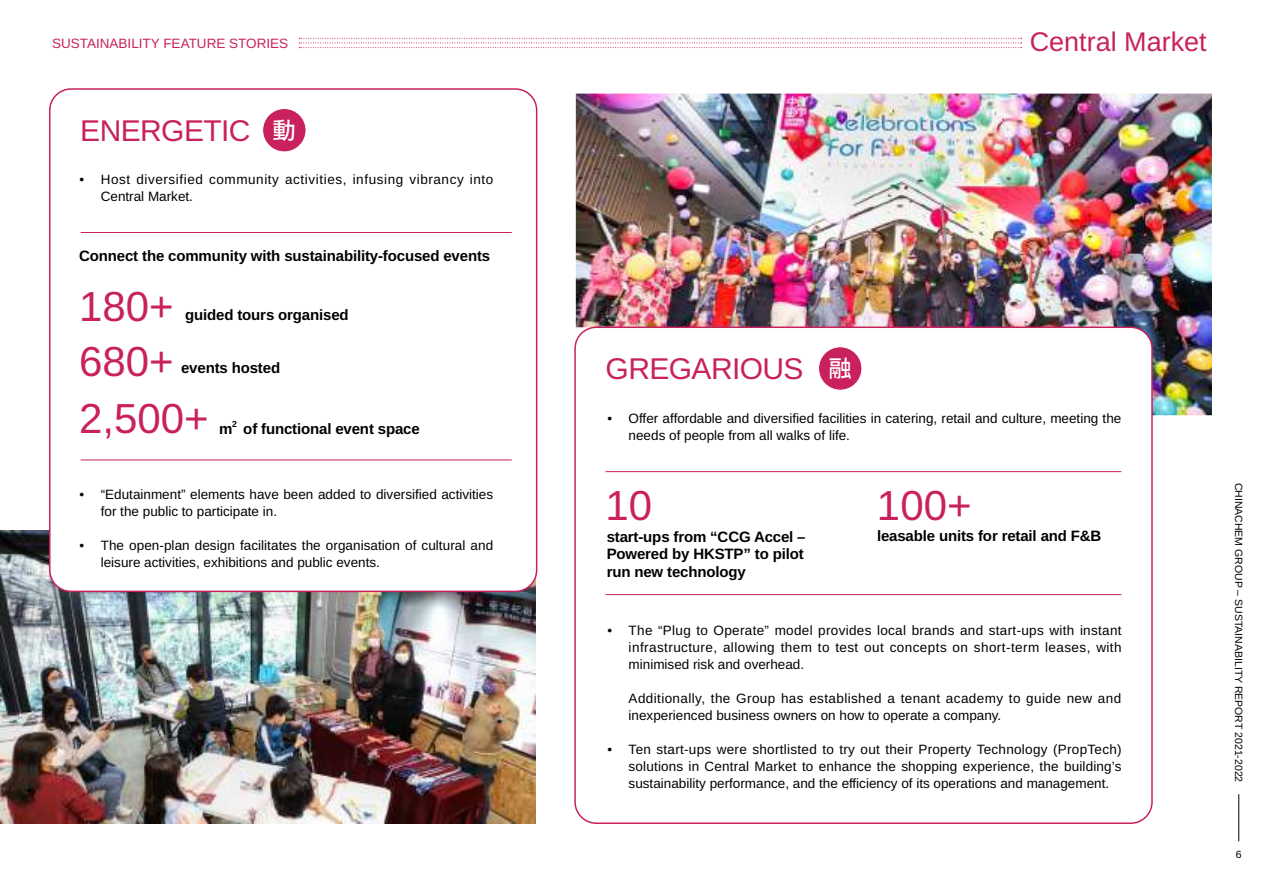
<style>
.page{position:relative;width:1263px;height:893px;background:#fff}
.page>*{position:absolute;margin:0;border:0;box-sizing:border-box;transform-origin:0 0}
.t1{font:42px "Arimo";color:#c8215d}
.t2{font:30px "Arimo";letter-spacing:-.02em;color:#c8215d}
.t3{font:27px "Arimo";color:#c8215d}
.t4{font:500 23.4px "Noto Sans CJ Ktc";color:#fff}
.t5{font:700 15px/17.2px "Arimo";letter-spacing:-.01em;color:#000;text-align:justify}
.t6{font:13.5px/17px "Arimo";color:#000}
.t7{font:13.5px/17px "Arimo";letter-spacing:.03em;color:#000}
.t8{font:13.5px/17px "Arimo";letter-spacing:.045em;color:#000}
.t9{font:13.5px "Arimo";color:#c8215d}
.t10{font:10.5px "Arimo";color:#000}
.t11{font:700 8.7px "Arimo";color:#000}
</style>
<div class="page">
<img style="left:0;top:530px;width:536px;height:293px">
<img style="left:576px;top:94px;width:636px;height:321px">
<div style="left:50px;top:89px;width:487px;height:502px;background:#fff;border-radius:21px"></div>
<div style="left:49px;top:88px;width:488px;height:504px;border:2px solid #c8215d;border-radius:21px"></div>
<div style="left:575px;top:327px;width:577px;height:496px;background:#fff;border-radius:21px"></div>
<div style="left:574px;top:327px;width:579px;height:497px;border:2px solid #c8215d;border-radius:21px"></div>
<hr style="left:81px;top:232px;width:431px;height:1px;background:#c8215d">
<hr style="left:81px;top:460px;width:431px;height:1px;background:#c8215d">
<hr style="left:606px;top:471px;width:515px;height:1px;background:#c8215d">
<hr style="left:606px;top:594px;width:515px;height:1px;background:#c8215d">
<div style="left:818px;top:347px;width:44px;height:43px;background:#c8215d;border-radius:50%"></div>
<div style="left:818px;top:347px;width:44px;height:43px;border:1px solid #fff;border-radius:50%"></div>
<div style="left:263px;top:109px;width:43px;height:43px;background:#c8215d;border-radius:50%"></div>
<div style="left:262px;top:108px;width:44px;height:44px;border:1px solid #fff;border-radius:50%"></div>
<svg style="left:299px;top:38px;width:723px;height:10px"></svg>
<hr style="left:1238px;top:794px;width:1px;height:47px;background:#000">
<p class="t9" style="left:52px;top:34px;width:238px">SUSTAINABILITY FEATURE STORIES</p>
<h2 class="t2" style="left:80px;top:109px;width:172px">ENERGETIC</h2>
<h3 class="t4" style="left:273px;top:117px;width:25px">動</h3>
<p class="t8" style="left:101px;top:171px;width:394px;text-indent:-21px">• Host diversified community activities, infusing vibrancy into<br>Central Market.</p>
<p class="t5" style="left:79px;top:248px;width:412px">Connect the community with sustainability-focused events</p>
<h1 class="t1" style="left:79px;top:277px;width:96px">180+</h1>
<p class="t5" style="left:185px;top:307px;width:165px">guided tours organised</p>
<h3 class="t3" style="left:1030px;top:23px;width:179px">Central Market</h3>
<h1 class="t1" style="left:79px;top:332px;width:96px">680+</h1>
<h3 class="t4" style="left:828px;top:355px;width:25px">融</h3>
<h2 class="t2" style="left:606px;top:347px;width:199px">GREGARIOUS</h2>
<p class="t5" style="left:181px;top:359px;width:101px">events hosted</p>
<h1 class="t1" style="left:79px;top:389px;width:131px">2,500+</h1>
<p class="t6" style="left:629px;top:410px;width:494px;text-indent:-21px">• Offer affordable and diversified facilities in catering, retail and culture, meeting the needs of people from all walks of life.</p>
<p class="t11" style="left:232px;top:418px;width:6px">2</p>
<p class="t5" style="left:243px;top:421px;width:178px">of functional event space</p>
<p class="t5" style="left:219px;top:421px;width:15px">m</p>
<p class="t6" style="left:101px;top:486px;width:394px;text-indent:-21px">• “Edutainment” elements have been added to diversified activities for the public to participate in.</p>
<p class="t6" style="left:101px;top:537px;width:394px;text-indent:-21px">• The open-plan design facilitates the organisation of cultural and leisure activities, exhibitions and public events.</p>
<h1 class="t1" style="left:606px;top:476px;width:48px">10</h1>
<h1 class="t1" style="left:877px;top:476px;width:96px">100+</h1>
<p class="t5" style="left:877px;top:527px;width:226px">leasable units for retail and F&amp;B</p>
<p class="t5" style="left:607px;top:529px;width:200px">start-ups from “CCG Accel – Powered by HKSTP” to pilot run new technology</p>
<p class="t6" style="left:629px;top:623px;width:494px;text-align:justify;text-indent:-21px">• The “Plug to Operate” model provides local brands and start-ups with instant infrastructure, allowing them to test out concepts on short-term leases, with minimised risk and overhead.</p>
<p class="t7" style="left:629px;top:690px;width:494px">Additionally, the Group has established a tenant academy to guide new and inexperienced business owners on how to operate a company.</p>
<p class="t6" style="left:629px;top:741px;width:494px;text-align:justify;text-indent:-21px">• Ten start-ups were shortlisted to try out their Property Technology (PropTech) solutions in Central Market to enhance the shopping experience, the building’s sustainability performance, and the efficiency of its operations and management.</p>
<p class="t10" style="left:1246px;top:483px;width:301px;rotate:90deg">CHINACHEM GROUP – SUSTAINABILITY REPORT 2021-2022</p>
<p class="t10" style="left:1236px;top:847px;width:7px">6</p>
</div>
